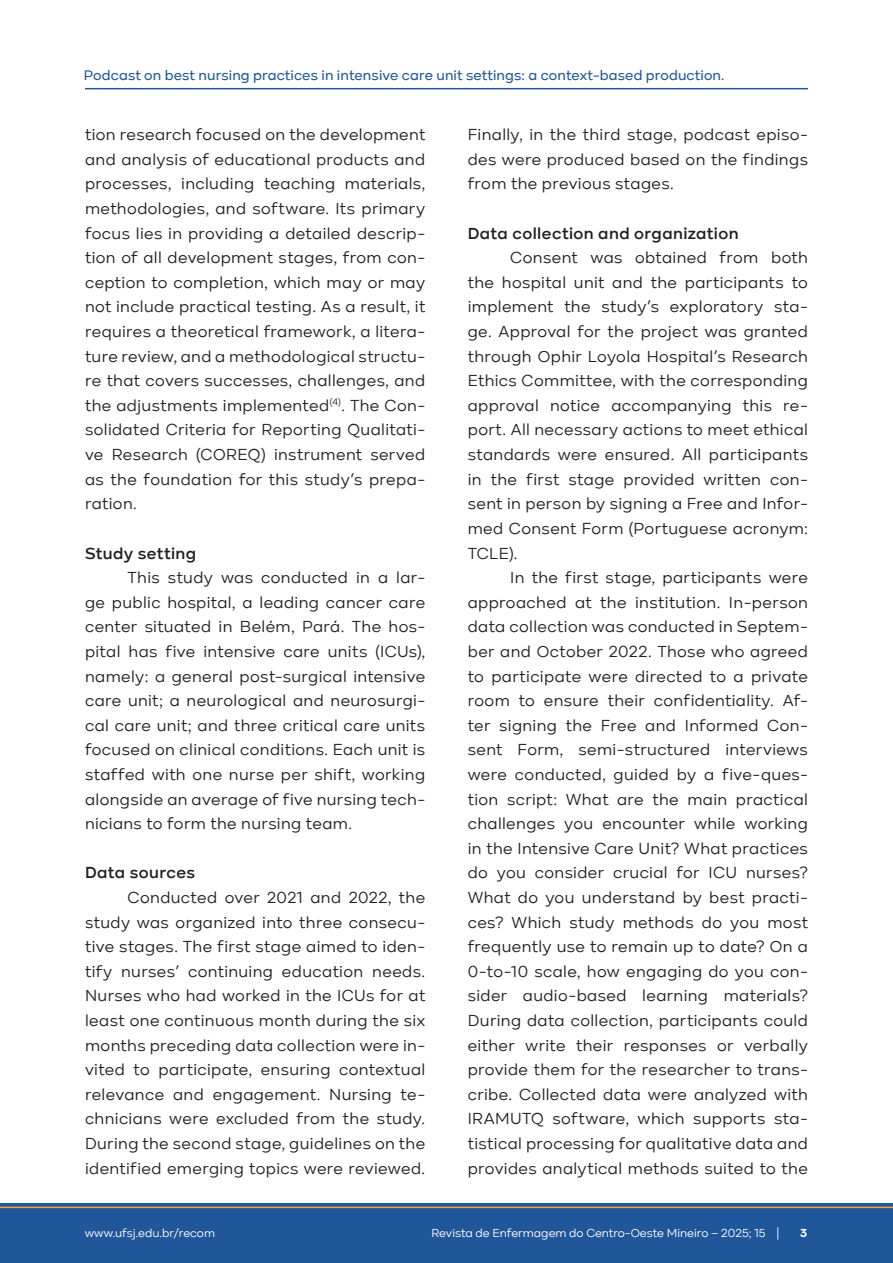
<style>
.page{position:relative;width:893px;height:1263px;background:#fff}
.page>*{position:absolute;margin:0;border:0;box-sizing:border-box;transform-origin:0 0}
.Texto_artigo{font:16.5px/24.6px "Kinetika";letter-spacing:.025em;color:#231f20;text-align:justify}
.Texto_artigo-2{font:600 16.5px "Kinetika";letter-spacing:.025em;color:#231f20}
.t1{font:500 14.25px "Kinetika";letter-spacing:.01em;color:#20579b}
.t2{font:12px "Kinetika";color:#fff}
.t3{font:700 12px "Kinetika";color:#fff}
</style>
<div class="page">
<div style="left:0;top:1203px;width:893px;height:60px;background:#20579b"></div>
<hr style="left:0;top:1206px;width:893px;height:2px;background:#f9a42e">
<hr style="left:85px;top:88px;width:723px;height:1px;background:#20579b">
<p class="t1" style="left:84px;top:67px;width:642px">Podcast on best nursing practices in intensive care unit settings: a context-based production.</p>
<p class="Texto_artigo" style="left:85px;top:122px;width:342px">tion research focused on the development and analysis of educational products and processes, including teaching materials, methodologies, and software. Its primary focus lies in providing a detailed descrip&shy;tion of all development stages, from con&shy;ception to completion, which may or may not include practical testing. As a result, it requires a theoretical framework, a litera&shy;ture review, and a methodological structu&shy;re that covers successes, challenges, and the adjustments implemented<sup>(4)</sup>. The Con&shy;solidated Criteria for Reporting Qualitati&shy;ve Research (COREQ) instrument served as the foundation for this study’s prepa&shy;ration.</p>
<p class="Texto_artigo-2" style="left:85px;top:543px;width:113px">Study setting</p>
<p class="Texto_artigo" style="left:85px;top:565px;width:342px;text-indent:43px">This study was conducted in a lar&shy;ge public hospital, a leading cancer care center situated in Belém, Pará. The hos&shy;pital has five intensive care units (ICUs), namely: a general post-surgical intensive care unit; a neurological and neurosurgi&shy;cal care unit; and three critical care units focused on clinical conditions. Each unit is staffed with one nurse per shift, working alongside an average of five nursing tech&shy;nicians to form the nursing team.</p>
<p class="Texto_artigo-2" style="left:85px;top:863px;width:112px">Data sources</p>
<p class="Texto_artigo" style="left:85px;top:885px;width:342px;text-indent:43px">Conducted over 2021 and 2022, the study was organized into three consecu&shy;tive stages. The first stage aimed to iden&shy;tify nurses’ continuing education needs.<br>Nurses who had worked in the ICUs for at least one continuous month during the six months preceding data collection were in&shy;vited to participate, ensuring contextual relevance and engagement. Nursing te&shy;chnicians were excluded from the study.<br>During the second stage, guidelines on the identified emerging topics were reviewed.</p>
<p class="Texto_artigo" style="left:468px;top:122px;width:342px">Finally, in the third stage, podcast episo&shy;des were produced based on the findings from the previous stages.</p>
<p class="Texto_artigo-2" style="left:468px;top:223px;width:272px">Data collection and organization</p>
<p class="Texto_artigo" style="left:468px;top:245px;width:342px;text-indent:43px">Consent was obtained from both the hospital unit and the participants to implement the study’s exploratory sta&shy;ge. Approval for the project was granted through Ophir Loyola Hospital’s Research Ethics Committee, with the corresponding approval notice accompanying this re&shy;port. All necessary actions to meet ethical standards were ensured. All participants in the first stage provided written con&shy;sent in person by signing a Free and Infor&shy;med Consent Form (Portuguese acronym:<br>TCLE).</p>
<p class="Texto_artigo" style="left:468px;top:565px;width:342px;text-indent:43px">In the first stage, participants were approached at the institution. In-person data collection was conducted in Septem&shy;ber and October 2022. Those who agreed to participate were directed to a private room to ensure their confidentiality. Af&shy;ter signing the Free and Informed Con&shy;sent Form, semi-structured interviews were conducted, guided by a five-ques&shy;tion script: What are the main practical challenges you encounter while working in the Intensive Care Unit? What practices do you consider crucial for ICU nurses?<br>What do you understand by best practi&shy;ces? Which study methods do you most frequently use to remain up to date? On a 0-to-10 scale, how engaging do you con&shy;sider audio-based learning materials?<br>During data collection, participants could either write their responses or verbally provide them for the researcher to trans&shy;cribe. Collected data were analyzed with IRAMUTQ software, which supports sta&shy;tistical processing for qualitative data and provides analytical methods suited to the</p>
<p class="t2" style="left:85px;top:1226px;width:132px">www.ufsj.edu.br/recom</p>
<p class="t2" style="left:431px;top:1226px;width:349px">Revista de Enfermagem do Centro-Oeste Mineiro – 2025; 15 |</p>
<p class="t3" style="left:800px;top:1226px;width:9px">3</p>
</div>
